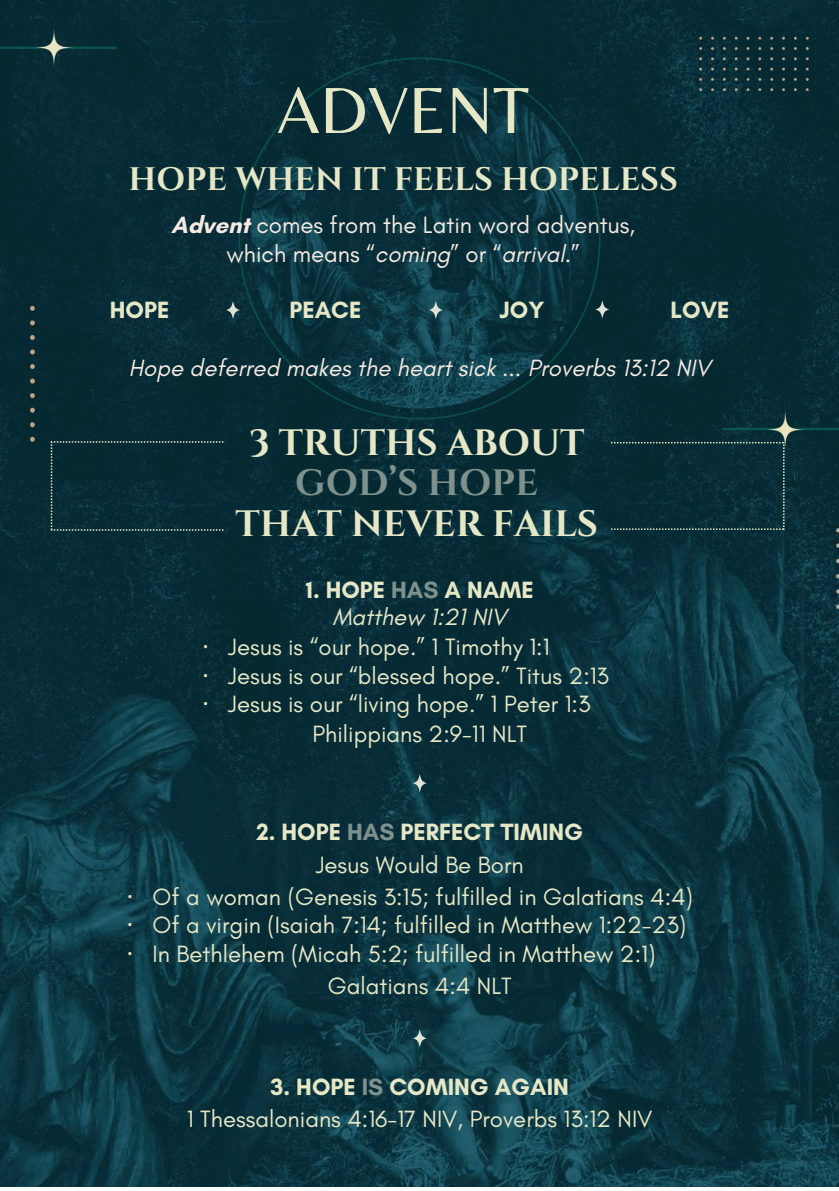
<style>
.page{position:relative;width:839px;height:1191px;background:#fff}
.page>*{position:absolute;margin:0;border:0;box-sizing:border-box;transform-origin:0 0}
.t1{font:67.8px "Belleza";color:#e5e7c6}
.t2{font:700 36.6px "Cinzel";color:#e5e7c6}
.t3{font:700 36.6px "Cinzel";color:#7e918d}
.t4{font:700 32.6px "Cinzel";color:#e5e7c6}
.t5{font:24px/28.4px "Glacial Indifference";color:#e5e7c6}
.t6{font:700 24px "Glacial Indifference";color:#e5e7c6}
.t7{font:24px/28.4px "Glacial Indifference";color:#f6eae3;text-align:center}
.t8{font:italic 24px "Glacial Indifference";color:#f6eae3}
.t9{font:italic 24px "Glacial Indifference";color:#e5e7c6}
.s1{font-weight:700}
.s2{font-style:italic}
.s3{color:#7e918d}
.s4{font-family:"Noto Sans"}
</style>
<div class="page">
<img style="left:0;top:479px;width:838px;height:708px">
<img style="left:0;top:0;width:838px;height:479px">
<svg style="left:428px;top:301px;width:15px;height:18px"></svg>
<svg style="left:226px;top:301px;width:14px;height:18px"></svg>
<svg style="left:595px;top:300px;width:14px;height:18px"></svg>
<svg style="left:412px;top:774px;width:15px;height:18px"></svg>
<svg style="left:412px;top:1029px;width:15px;height:18px"></svg>
<svg style="left:51px;top:441px;width:172px;height:90px;background:#0a2e37"></svg>
<svg style="left:611px;top:442px;width:173px;height:88px;background:#0c303a"></svg>
<h1 class="t1" style="left:277px;top:70px;width:253px">ADVENT</h1>
<h3 class="t4" style="left:128px;top:160px;width:551px">HOPE WHEN IT FEELS HOPELESS</h3>
<p class="t7" style="left:171px;top:212px;width:465px"><span class="s1">Advent</span> comes from the Latin word adventus, which means “<span class="s2">coming</span>” or “<span class="s2">arrival</span>.”</p>
<p class="t6" style="left:110px;top:295px;width:61px">HOPE</p>
<p class="t6" style="left:289px;top:295px;width:73px">PEACE</p>
<p class="t6" style="left:499px;top:295px;width:46px">JOY</p>
<p class="t6" style="left:670px;top:295px;width:61px">LOVE</p>
<p class="t8" style="left:129px;top:354px;width:583px">Hope deferred makes the heart sick ... Proverbs 13:12 NIV</p>
<h2 class="t2" style="left:249px;top:420px;width:337px">3 TRUTHS ABOUT</h2>
<h2 class="t3" style="left:295px;top:461px;width:244px">GOD’S HOPE</h2>
<h2 class="t2" style="left:235px;top:501px;width:364px">THAT NEVER FAILS</h2>
<p class="t6" style="left:306px;top:575px;width:229px">1. HOPE <span class="s3">HAS</span> A NAME</p>
<p class="t9" style="left:333px;top:604px;width:175px">Matthew 1:21 NIV</p>
<p class="t5" style="left:202px;top:634px;width:408px"><span class="s4">·</span> Jesus is “our hope.” 1 Timothy 1:1<br><span class="s4">·</span> Jesus is our “blessed hope.” Titus 2:13 <span class="s4">·</span> Jesus is our “living hope.” 1 Peter 1:3</p>
<p class="t5" style="left:312px;top:720px;width:216px">Philippians 2:9-11 NLT</p>
<p class="t6" style="left:256px;top:817px;width:328px">2. HOPE <span class="s3">HAS</span> PERFECT TIMING</p>
<p class="t5" style="left:316px;top:851px;width:209px">Jesus Would Be Born</p>
<p class="t5" style="left:127px;top:883px;width:568px"><span class="s4">·</span> Of a woman (Genesis 3:15; fulfilled in Galatians 4:4) <span class="s4">·</span> Of a virgin (Isaiah 7:14; fulfilled in Matthew 1:22-23) <span class="s4">·</span> In Bethlehem (Micah 5:2; fulfilled in Matthew 2:1)</p>
<p class="t5" style="left:328px;top:972px;width:185px">Galatians 4:4 NLT</p>
<p class="t6" style="left:270px;top:1072px;width:300px">3. HOPE <span class="s3">IS</span> COMING AGAIN</p>
<p class="t5" style="left:187px;top:1105px;width:467px">1 Thessalonians 4:16-17 NIV, Proverbs 13:12 NIV</p>
</div>
